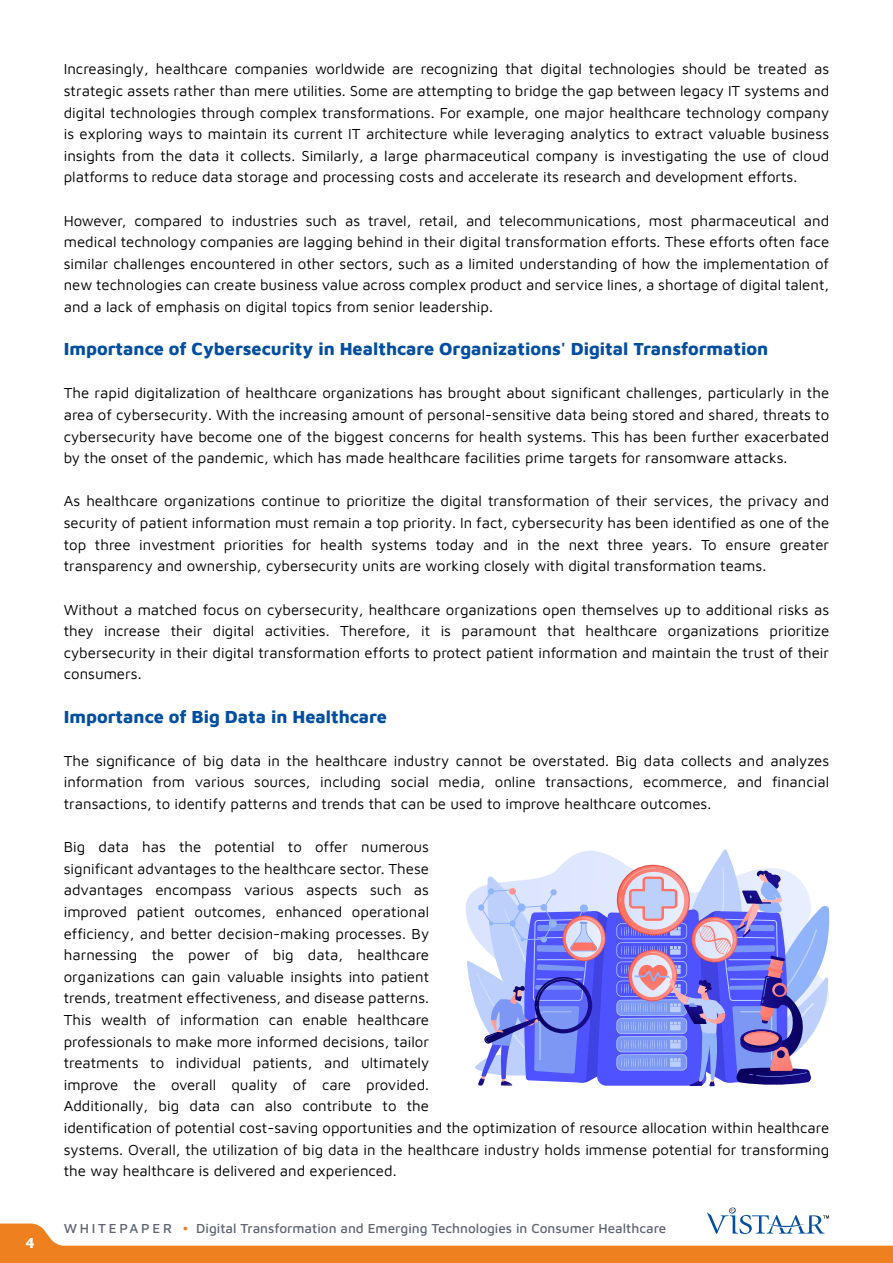
<style>
.page{position:relative;width:893px;height:1263px;background:#fff}
.page>*{position:absolute;margin:0;border:0;box-sizing:border-box;transform-origin:0 0}
.t1{font:800 18px "Maven Pro";color:#034ea1}
.t2{font:15px/21.6px "Maven Pro";color:#000;text-align:justify}
.t3{font:700 15px "Maven Pro";color:#fff}
.t4{font:500 13.5px "Maven Pro";color:#5f6672}
.s1{color:#ee8020}
</style>
<div class="page">
<svg style="left:0;top:1207px;width:893px;height:56px"></svg>
<svg style="left:467px;top:849px;width:363px;height:237px"></svg>
<p class="t3" style="left:26px;top:1232px;width:11px">4</p>
<p class="t2" style="left:64px;top:58px;width:767px">Increasingly, healthcare companies worldwide are recognizing that digital technologies should be treated as strategic assets rather than mere utilities. Some are attempting to bridge the gap between legacy IT systems and digital technologies through complex transformations. For example, one major healthcare technology company is exploring ways to maintain its current IT architecture while leveraging analytics to extract valuable business insights from the data it collects. Similarly, a large pharmaceutical company is investigating the use of cloud platforms to reduce data storage and processing costs and accelerate its research and development efforts.</p>
<p class="t2" style="left:64px;top:209px;width:767px">However, compared to industries such as travel, retail, and telecommunications, most pharmaceutical and medical technology companies are lagging behind in their digital transformation efforts. These efforts often face similar challenges encountered in other sectors, such as a limited understanding of how the implementation of new technologies can create business value across complex product and service lines, a shortage of digital talent, and a lack of emphasis on digital topics from senior leadership.</p>
<p class="t1" style="left:64px;top:337px;width:706px">Importance of Cybersecurity in Healthcare Organizations' Digital Transformation</p>
<p class="t2" style="left:64px;top:382px;width:767px">The rapid digitalization of healthcare organizations has brought about significant challenges, particularly in the area of cybersecurity. With the increasing amount of personal-sensitive data being stored and shared, threats to cybersecurity have become one of the biggest concerns for health systems. This has been further exacerbated by the onset of the pandemic, which has made healthcare facilities prime targets for ransomware attacks.</p>
<p class="t2" style="left:64px;top:490px;width:767px">As healthcare organizations continue to prioritize the digital transformation of their services, the privacy and security of patient information must remain a top priority. In fact, cybersecurity has been identified as one of the top three investment priorities for health systems today and in the next three years. To ensure greater transparency and ownership, cybersecurity units are working closely with digital transformation teams.</p>
<p class="t2" style="left:64px;top:598px;width:767px">Without a matched focus on cybersecurity, healthcare organizations open themselves up to additional risks as they increase their digital activities. Therefore, it is paramount that healthcare organizations prioritize cybersecurity in their digital transformation efforts to protect patient information and maintain the trust of their consumers.</p>
<p class="t1" style="left:64px;top:704px;width:325px">Importance of Big Data in Healthcare</p>
<p class="t2" style="left:64px;top:749px;width:767px">The significance of big data in the healthcare industry cannot be overstated. Big data collects and analyzes information from various sources, including social media, online transactions, ecommerce, and financial transactions, to identify patterns and trends that can be used to improve healthcare outcomes.</p>
<p class="t2" style="left:64px;top:835px;width:767px;text-align:left">Big data has the potential to offer numerous<br>significant advantages to the healthcare sector. These<br>advantages encompass various aspects such as<br>improved patient outcomes, enhanced operational<br>efficiency, and better decision-making processes. By<br>harnessing the power of big data, healthcare<br>organizations can gain valuable insights into patient<br>trends, treatment effectiveness, and disease patterns.<br>This wealth of information can enable healthcare<br>professionals to make more informed decisions, tailor<br>treatments to individual patients, and ultimately<br>improve the overall quality of care provided.<br>Additionally, big data can also contribute to the<br>identification of potential cost-saving opportunities and the optimization of resource allocation within healthcare systems. Overall, the utilization of big data in the healthcare industry holds immense potential for transforming the way healthcare is delivered and experienced.</p>
<p class="t4" style="left:64px;top:1219px;width:604px">W H I T E PA P E R <span class="s1">•</span> Digital Transformation and Emerging Technologies in Consumer Healthcare</p>
</div>
